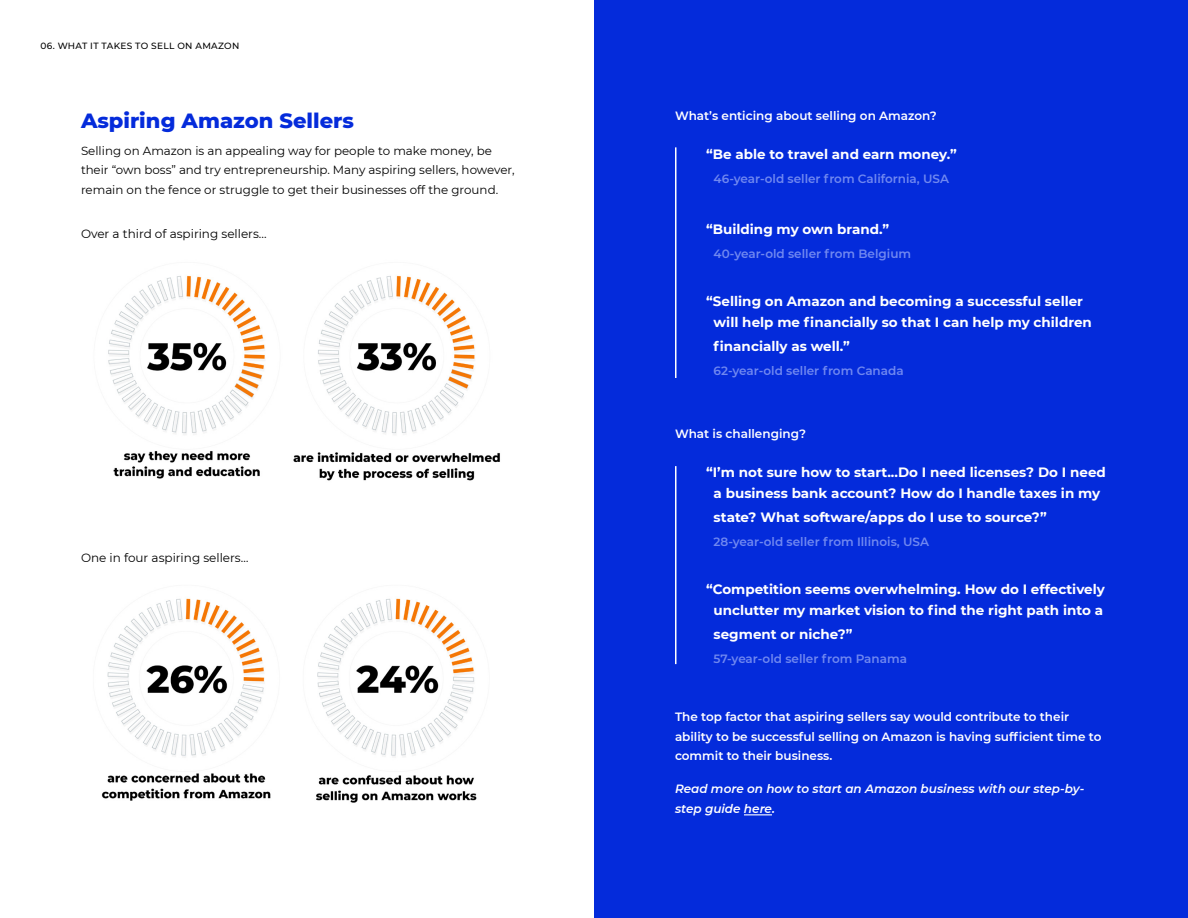
<style>
.page{position:relative;width:1188px;height:918px;background:#fff}
.page>*{position:absolute;margin:0;border:0;box-sizing:border-box;transform-origin:0 0}
.t1{font:800 21px "Montserrat";color:#042bdb}
.t2{font:700 13.5px/21px "Montserrat";color:#fff;text-align:center}
.t3{font:600 12px/19.5px "Montserrat";color:#fff}
.t4{font:600 12px "Montserrat";color:#7088f0}
.t5{font:italic 600 12px/19.5px "Montserrat";color:#fff}
.t6{font:12px "Montserrat";color:#000}
.t7{font:11.85px/19.5px "Montserrat";color:#000}
.t8{font:500 9px "Montserrat";letter-spacing:.03em;color:#000}
</style>
<div class="page">
<div style="left:594px;top:0;width:594px;height:918px;background:#042bdb"></div>
<svg style="left:744px;top:814px;width:28px;height:1px"></svg>
<hr style="left:675px;top:147px;width:1px;height:231px;background:#fff">
<hr style="left:675px;top:466px;width:1px;height:198px;background:#fff">
<img style="left:108px;top:275px;width:392px;height:206px">
<img style="left:101px;top:598px;width:376px;height:205px">
<p class="t8" style="left:40px;top:40px;width:200px">06. WHAT IT TAKES TO SELL ON AMAZON</p>
<h1 class="t1" style="left:81px;top:105px;width:274px">Aspiring Amazon Sellers</h1>
<p class="t7" style="left:81px;top:140px;width:435px">Selling on Amazon is an appealing way for people to make money, be their “own boss” and try entrepreneurship. Many aspiring sellers, however, remain on the fence or struggle to get their businesses off the ground.</p>
<p class="t6" style="left:81px;top:226px;width:187px">Over a third of aspiring sellers...</p>
<p class="t6" style="left:81px;top:549px;width:169px">One in four aspiring sellers…</p>
<p class="t3" style="left:675px;top:105px;width:263px">What’s enticing about selling on Amazon?</p>
<p class="t2" style="left:706px;top:143px;width:252px">“Be able to travel and earn money.”</p>
<p class="t4" style="left:714px;top:171px;width:237px">46-year-old seller from California, USA</p>
<p class="t2" style="left:706px;top:218px;width:184px">“Building my own brand.”</p>
<p class="t4" style="left:714px;top:246px;width:199px">40-year-old seller from Belgium</p>
<p class="t2" style="left:714px;top:290px;width:380px;text-align:left;text-indent:-8px">“Selling on Amazon and becoming a successful seller will help me financially so that I can help my children</p>
<p class="t2" style="left:714px;top:335px;width:138px">financially as well.”</p>
<p class="t4" style="left:714px;top:363px;width:192px">62-year-old seller from Canada</p>
<p class="t3" style="left:675px;top:423px;width:133px">What is challenging?</p>
<p class="t2" style="left:706px;top:461px;width:401px">“I’m not sure how to start...Do I need licenses? Do I need a business bank account? How do I handle taxes in my</p>
<p class="t2" style="left:714px;top:506px;width:335px">state? What software/apps do I use to source?”</p>
<p class="t4" style="left:714px;top:533px;width:217px">28-year-old seller from Illinois, USA</p>
<p class="t2" style="left:706px;top:578px;width:400px">“Competition seems overwhelming. How do I effectively unclutter my market vision to find the right path into a</p>
<p class="t2" style="left:714px;top:623px;width:141px">segment or niche?”</p>
<p class="t4" style="left:714px;top:650px;width:195px">57-year-old seller from Panama</p>
<p class="t3" style="left:675px;top:707px;width:428px">The top factor that aspiring sellers say would contribute to their ability to be successful selling on Amazon is having sufficient time to commit to their business.</p>
<p class="t5" style="left:675px;top:779px;width:411px">Read more on how to start an Amazon business with our step-by&shy;step guide here.</p>
</div>
